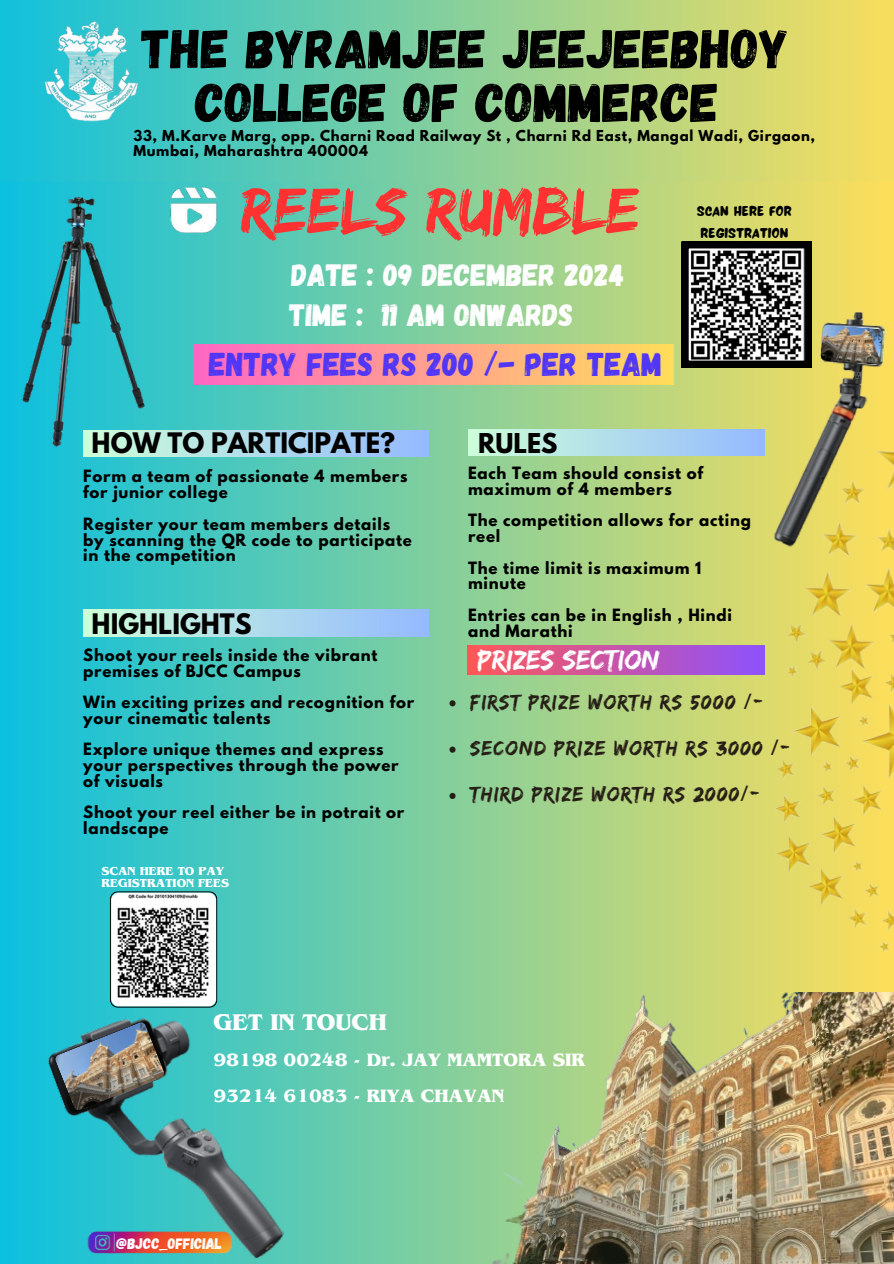
<style>
.page{position:relative;width:894px;height:1264px;background:#fff}
.page>*{position:absolute;margin:0;border:0;box-sizing:border-box;transform-origin:0 0}
.t1{font:66.6px "Edo";color:#ff3131}
.t2{font:54.9px/53.7px "Gagalin";color:#000;text-align:center}
.t3{font:32.85px "Gagalin";color:#5136f6}
.t4{font:30.75px "Gagalin";color:#fff}
.t5{font:28.65px "Edo";color:#fff}
.t6{font:700 25.05px "League Spartan";color:#000}
.t7{font:700 24.3px "League Spartan";color:#000}
.t8{font:700 23.85px "Benguiat Pro ITC";color:#fff}
.t9{font:21.45px "Edo";letter-spacing:.05em;color:#261f16}
.t10{font:700 18.75px/36px "Benguiat Pro ITC";color:#fff}
.t11{font:15.75px "NF La Lou Regular";color:#000}
.t12{font:15.3px "Gagalin";color:#fff}
.t13{font:700 15px/15.8px "League Spartan";letter-spacing:.05em;color:#000}
.t14{font:700 13.35px "League Spartan";letter-spacing:.05em;color:#000}
.t15{font:700 12.15px/12px "Benguiat Pro ITC";color:#fff}
.s1{font-family:"Noto Sans"}
</style>
<div class="page">
<div style="left:0;top:0;width:893px;height:1263px;background:linear-gradient(to right,#0cc0df,#fdde5a)"></div>
<svg style="left:467px;top:645px;width:253px;height:29px;background:#ce549d"></svg>
<div style="left:83px;top:609px;width:345px;height:27px;background:linear-gradient(to right,#cdffd8,#94baff)"></div>
<div style="left:83px;top:430px;width:346px;height:27px;background:linear-gradient(to right,#cdffd8,#95baff)"></div>
<div style="left:0;top:0;width:893px;height:181px;background:linear-gradient(to right,#12c1dc,#f8dd5d)"></div>
<div style="left:468px;top:429px;width:296px;height:27px;background:linear-gradient(to right,#cdffd8,#95bafe)"></div>
<img style="left:465px;top:992px;width:428px;height:271px">
<img style="left:169px;top:185px;width:48px;height:49px">
<img style="left:16px;top:189px;width:134px;height:265px">
<img style="left:755px;top:291px;width:138px;height:269px">
<img style="left:820px;top:325px;width:62px;height:40px">
<img style="left:45px;top:16px;width:94px;height:108px">
<img style="left:43px;top:992px;width:245px;height:271px">
<img style="left:55px;top:1021px;width:110px;height:89px">
<img style="left:83px;top:1228px;width:153px;height:28px">
<svg style="left:681px;top:242px;width:130px;height:125px"></svg>
<div style="left:194px;top:345px;width:479px;height:40px;background:linear-gradient(to right,#ff66c4,#ffdd5a)"></div>
<img style="left:720px;top:602px;width:173px;height:378px">
<img style="left:765px;top:408px;width:128px;height:267px">
<img style="left:755px;top:615px;width:99px;height:90px">
<svg style="left:110px;top:891px;width:107px;height:116px"></svg>
<svg style="left:449px;top:700px;width:6px;height:6px"></svg>
<svg style="left:449px;top:746px;width:6px;height:6px"></svg>
<svg style="left:449px;top:793px;width:6px;height:6px"></svg>
<h3 class="t2" style="left:141px;top:19px;width:649px">THE BYRAMJEE JEEJEEBHOY<br>COLLEGE OF COMMERCE</h3>
<p class="t14" style="left:133px;top:129px;width:683px">33, M.Karve Marg, opp. Charni Road Railway St , Charni Rd East, Mangal Wadi, Girgaon,</p>
<p class="t14" style="left:133px;top:144px;width:236px">Mumbai, Maharashtra 400004</p>
<p class="t1" style="left:240px;top:172px;width:400px">REELS RUMBLE</p>
<p class="t4" style="left:291px;top:255px;width:334px">DATE : 09 DECEMBER 2024</p>
<p class="t4" style="left:289px;top:295px;width:285px">TIME : 11 AM ONWARDS</p>
<p class="t3" style="left:209px;top:343px;width:454px">ENTRY FEES RS 200 /- PER TEAM</p>
<p class="t11" style="left:696px;top:197px;width:97px">SCAN HERE FOR</p>
<p class="t11" style="left:700px;top:219px;width:89px">REGISTRATION</p>
<h3 class="t6" style="left:92px;top:431px;width:305px">HOW TO PARTICIPATE?</h3>
<h5 class="t13" style="left:83px;top:470px;width:325px">Form a team of passionate 4 members for junior college</h5>
<h5 class="t13" style="left:83px;top:517px;width:330px">Register your team members details by scanning the QR code to participate in the competition</h5>
<p class="t6" style="left:92px;top:611px;width:161px">HIGHLIGHTS</p>
<p class="t13" style="left:83px;top:649px;width:296px">Shoot your reels inside the vibrant premises of BJCC Campus</p>
<p class="t13" style="left:83px;top:696px;width:332px">Win exciting prizes and recognition for your cinematic talents</p>
<p class="t13" style="left:83px;top:743px;width:317px">Explore unique themes and express your perspectives through the power</p>
<p class="t13" style="left:83px;top:775px;width:81px">of visuals</p>
<p class="t13" style="left:83px;top:806px;width:322px">Shoot your reel either be in potrait or landscape</p>
<p class="t15" style="left:101px;top:866px;width:129px">SCAN HERE TO PAY<br>REGISTRATION FEES</p>
<p class="t7" style="left:478px;top:431px;width:81px">RULES</p>
<p class="t13" style="left:468px;top:467px;width:236px">Each Team should consist of maximum of 4 members</p>
<p class="t13" style="left:468px;top:514px;width:284px">The competition allows for acting reel</p>
<h5 class="t13" style="left:468px;top:561px;width:235px">The time limit is maximum 1 minute</h5>
<h4 class="t13" style="left:468px;top:609px;width:265px">Entries can be in English , Hindi and Marathi</h4>
<p class="t5" style="left:477px;top:643px;width:184px">PRIZES SECTION</p>
<p class="t9" style="left:470px;top:689px;width:294px">FIRST PRIZE WORTH RS 5000 <span class="s1">/</span>-</p>
<p class="t9" style="left:470px;top:735px;width:321px">SECOND PRIZE WORTH RS 3000 <span class="s1">/</span>-</p>
<p class="t9" style="left:470px;top:782px;width:291px">THIRD PRIZE WORTH RS 2000<span class="s1">/</span>-</p>
<p class="t8" style="left:213px;top:1013px;width:175px">GET IN TOUCH</p>
<p class="t10" style="left:213px;top:1044px;width:373px">98198 00248 - Dr. JAY MAMTORA SIR<br>93214 61083 - RIYA CHAVAN</p>
<p class="t12" style="left:117px;top:1233px;width:107px">@BJCC_OFFICIAL</p>
</div>
